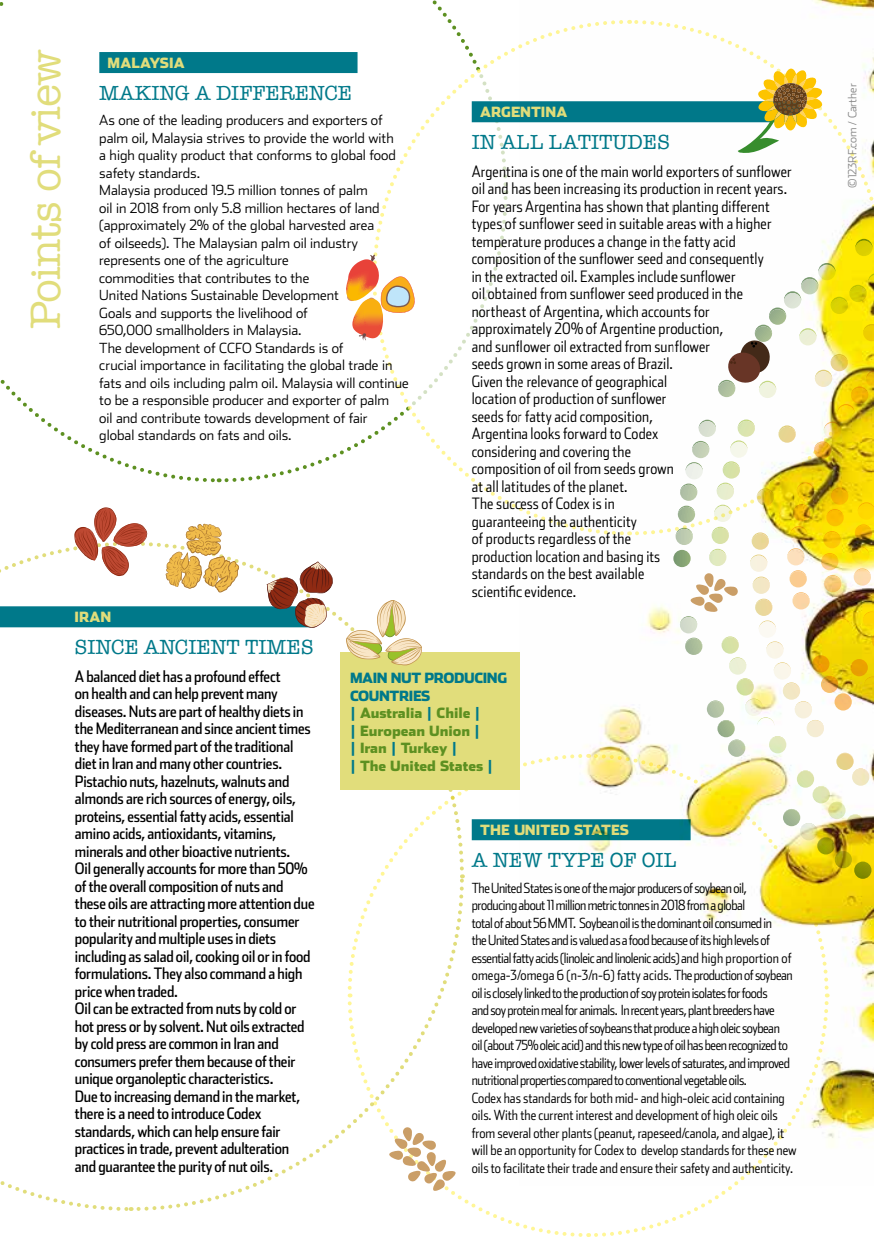
<style>
.page{position:relative;width:874px;height:1241px;background:#fff}
.page>*{position:absolute;margin:0;border:0;box-sizing:border-box;transform-origin:0 0}
.t1{font:43.75px "American Typewriter";letter-spacing:-.02em;color:#e1dd7b}
.t2{font:21px "American Typewriter";color:#00798a}
.t3{font:15.75px/17.5px "Stainless Cond";letter-spacing:-.01em;color:#000}
.t4{font:300 15.75px/17.5px "Stainless Cond";letter-spacing:.01em;color:#000}
.t5{font:300 14px/17.5px "Stainless Cond";letter-spacing:-.03em;color:#000}
.t6{font:300 14px/17.5px "Stainless";color:#000}
.t7{font:900 14px/17.5px "Stainless";letter-spacing:-.005em;color:#5d9021}
.t8{font:900 14px "Stainless";letter-spacing:.01em;color:#e1dd7b}
.t9{font:300 11.38px "Stainless";color:#878787}
.s1{color:#00798a}
</style>
<div class="page">
<svg style="left:224px;top:435px;width:146px;height:48px"></svg>
<svg style="left:0;top:379px;width:219px;height:104px"></svg>
<svg style="left:373px;top:19px;width:146px;height:259px"></svg>
<svg style="left:370px;top:282px;width:146px;height:226px"></svg>
<div style="left:471px;top:101px;width:328px;height:21px;background:#00798a"></div>
<svg style="left:594px;top:1185px;width:143px;height:52px"></svg>
<svg style="left:465px;top:1199px;width:123px;height:38px"></svg>
<div style="left:471px;top:819px;width:219px;height:21px;background:#00798a"></div>
<div style="left:99px;top:52px;width:258px;height:21px;background:#00798a"></div>
<svg style="left:136px;top:876px;width:329px;height:335px"></svg>
<svg style="left:147px;top:542px;width:318px;height:330px"></svg>
<svg style="left:0;top:1181px;width:131px;height:30px"></svg>
<img style="left:519px;top:0;width:354px;height:1185px">
<svg style="left:863px;top:677px;width:10px;height:17px"></svg>
<svg style="left:773px;top:674px;width:17px;height:6px"></svg>
<div style="left:773px;top:663px;width:17px;height:16px;background:#faf6ea;border-radius:8px"></div>
<svg style="left:782px;top:694px;width:17px;height:6px"></svg>
<div style="left:782px;top:683px;width:17px;height:16px;background:#f2e7c4;border-radius:8px"></div>
<svg style="left:794px;top:712px;width:17px;height:7px"></svg>
<div style="left:794px;top:701px;width:17px;height:17px;background:#f7f0dc;border-radius:8px"></div>
<svg style="left:806px;top:731px;width:17px;height:6px"></svg>
<div style="left:806px;top:720px;width:17px;height:17px;background:#f5ecd3;border-radius:8px"></div>
<svg style="left:835px;top:764px;width:18px;height:6px"></svg>
<svg style="left:835px;top:753px;width:18px;height:17px"></svg>
<svg style="left:851px;top:779px;width:17px;height:7px"></svg>
<svg style="left:851px;top:768px;width:17px;height:17px"></svg>
<svg style="left:728px;top:669px;width:18px;height:6px"></svg>
<svg style="left:728px;top:658px;width:18px;height:16px"></svg>
<svg style="left:736px;top:689px;width:17px;height:7px"></svg>
<svg style="left:736px;top:678px;width:17px;height:17px"></svg>
<svg style="left:744px;top:710px;width:18px;height:6px"></svg>
<svg style="left:744px;top:699px;width:18px;height:16px"></svg>
<svg style="left:756px;top:728px;width:18px;height:7px"></svg>
<div style="left:756px;top:717px;width:18px;height:17px;background:#fefefe;border-radius:8px"></div>
<svg style="left:768px;top:747px;width:18px;height:6px"></svg>
<svg style="left:768px;top:736px;width:18px;height:17px"></svg>
<svg style="left:796px;top:781px;width:17px;height:7px"></svg>
<svg style="left:796px;top:770px;width:17px;height:17px"></svg>
<svg style="left:812px;top:797px;width:17px;height:6px"></svg>
<svg style="left:812px;top:786px;width:17px;height:17px"></svg>
<svg style="left:827px;top:802px;width:18px;height:17px"></svg>
<svg style="left:706px;top:712px;width:17px;height:6px"></svg>
<svg style="left:706px;top:701px;width:17px;height:16px"></svg>
<svg style="left:717px;top:731px;width:17px;height:6px"></svg>
<div style="left:717px;top:720px;width:17px;height:17px;background:#9db38b;border-radius:8px"></div>
<svg style="left:727px;top:751px;width:18px;height:6px"></svg>
<svg style="left:727px;top:740px;width:18px;height:16px"></svg>
<img style="left:782px;top:810px;width:91px;height:58px">
<svg style="left:834px;top:851px;width:17px;height:17px"></svg>
<div style="left:0;top:606px;width:314px;height:21px;background:#00798a"></div>
<img style="left:675px;top:190px;width:199px;height:469px">
<svg style="left:737px;top:69px;width:85px;height:86px"></svg>
<svg style="left:165px;top:523px;width:74px;height:69px"></svg>
<svg style="left:0;top:507px;width:147px;height:371px"></svg>
<svg style="left:266px;top:561px;width:66px;height:66px"></svg>
<div style="left:340px;top:651px;width:179px;height:138px;background:#e1dd7b"></div>
<svg style="left:346px;top:600px;width:76px;height:65px"></svg>
<svg style="left:346px;top:254px;width:69px;height:87px"></svg>
<svg style="left:389px;top:1126px;width:67px;height:65px"></svg>
<h1 class="t1" style="left:12px;top:329px;width:281px;rotate:-90deg">Points of view</h1>
<p class="t8" style="left:107px;top:54px;width:79px">MALAYSIA</p>
<h2 class="t2" style="left:99px;top:77px;width:254px">MAKING A DIFFERENCE</h2>
<p class="t6" style="left:99px;top:111px;width:311px">As one of the leading producers and exporters of palm oil, Malaysia strives to provide the world with<br>a high quality product that conforms to global food safety standards.<br>Malaysia produced 19.5 million tonnes of palm<br>oil in 2018 from only 5.8 million hectares of land (approximately 2% of the global harvested area<br>of oilseeds). The Malaysian palm oil industry represents one of the agriculture<br>commodities that contributes to the<br>United Nations Sustainable Development<br>Goals and supports the livelihood of<br>650,000 smallholders in Malaysia.<br>The development of CCFO Standards is of<br>crucial importance in facilitating the global trade in fats and oils including palm oil. Malaysia will continue to be a responsible producer and exporter of palm<br>oil and contribute towards development of fair<br>global standards on fats and oils.</p>
<p class="t8" style="left:74px;top:608px;width:38px">IRAN</p>
<h2 class="t2" style="left:74px;top:630px;width:240px">SINCE ANCIENT TIMES</h2>
<p class="t8" style="left:480px;top:103px;width:89px">ARGENTINA</p>
<h2 class="t2" style="left:471px;top:126px;width:200px">IN ALL LATITUDES</h2>
<p class="t4" style="left:471px;top:162px;width:321px">Argentina is one of the main world exporters of sunflower oil and has been increasing its production in recent years.<br>For years Argentina has shown that planting different types of sunflower seed in suitable areas with a higher temperature produces a change in the fatty acid composition of the sunflower seed and consequently<br>in the extracted oil. Examples include sunflower<br>oil obtained from sunflower seed produced in the northeast of Argentina, which accounts for approximately 20% of Argentine production,<br>and sunflower oil extracted from sunflower<br>seeds grown in some areas of Brazil.<br>Given the relevance of geographical<br>location of production of sunflower<br>seeds for fatty acid composition,<br>Argentina looks forward to Codex<br>considering and covering the<br>composition of oil from seeds grown<br>at all latitudes of the planet.<br>The success of Codex is in<br>guaranteeing the authenticity<br>of products regardless of the<br>production location and basing its<br>standards on the best available<br>scientific evidence.</p>
<p class="t3" style="left:75px;top:666px;width:241px">A balanced diet has a profound effect<br>on health and can help prevent many diseases. Nuts are part of healthy diets in the Mediterranean and since ancient times they have formed part of the traditional diet in Iran and many other countries.<br>Pistachio nuts, hazelnuts, walnuts and almonds are rich sources of energy, oils, proteins, essential fatty acids, essential amino acids, antioxidants, vitamins, minerals and other bioactive nutrients.<br>Oil generally accounts for more than 50% of the overall composition of nuts and these oils are attracting more attention due to their nutritional properties, consumer popularity and multiple uses in diets including as salad oil, cooking oil or in food formulations. They also command a high price when traded.<br>Oil can be extracted from nuts by cold or hot press or by solvent. Nut oils extracted by cold press are common in Iran and consumers prefer them because of their unique organoleptic characteristics.<br>Due to increasing demand in the market, there is a need to introduce Codex standards, which can help ensure fair practices in trade, prevent adulteration<br>and guarantee the purity of nut oils.</p>
<p class="t7" style="left:350px;top:669px;width:158px"><span class="s1">MAIN NUT PRODUCING<br>COUNTRIES<br>|</span> Australia <span class="s1">|</span> Chile <span class="s1">|<br>|</span> European Union <span class="s1">|<br>|</span> Iran <span class="s1">|</span> Turkey <span class="s1">|<br>|</span> The United States <span class="s1">|</span></p>
<p class="t8" style="left:480px;top:821px;width:150px">THE UNITED STATES</p>
<h2 class="t2" style="left:471px;top:843px;width:207px">A NEW TYPE OF OIL</h2>
<p class="t5" style="left:471px;top:878px;width:326px">The United States is one of the major producers of soybean oil,<br>producing about 11 million metric tonnes in 2018 from a global<br>total of about 56 MMT. Soybean oil is the dominant oil consumed in<br>the United States and is valued as a food because of its high levels of essential fatty acids (linoleic and linolenic acids) and high proportion of omega-3/omega 6 (n-3/n-6) fatty acids. The production of soybean oil is closely linked to the production of soy protein isolates for foods<br>and soy protein meal for animals. In recent years, plant breeders have developed new varieties of soybeans that produce a high oleic soybean<br>oil (about 75% oleic acid) and this new type of oil has been recognized to have improved oxidative stability, lower levels of saturates, and improved nutritional properties compared to conventional vegetable oils.<br>Codex has standards for both mid- and high-oleic acid containing oils. With the current interest and development of high oleic oils from several other plants (peanut, rapeseed/canola, and algae), it will be an opportunity for Codex to develop standards for these new oils to facilitate their trade and ensure their safety and authenticity.</p>
<p class="t9" style="left:845px;top:188px;width:106px;rotate:-90deg">©123RF.com / Carther</p>
</div>
